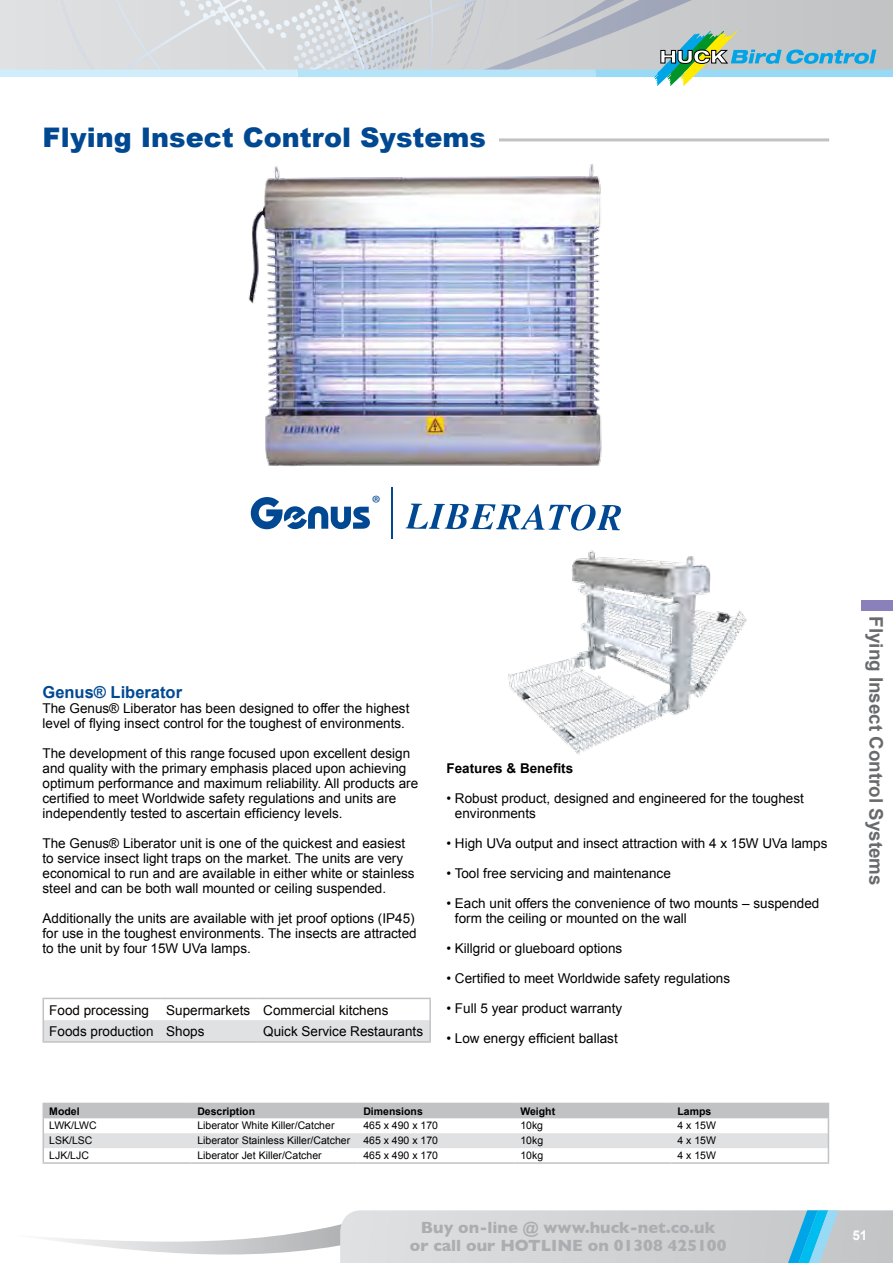
<style>
.page{position:relative;width:893px;height:1263px;background:#fff}
.page>*{position:absolute;margin:0;border:0;box-sizing:border-box;transform-origin:0 0}
.t1{font:900 27px "Arial";color:#004992}
.t2{font:21px "Myriad Pro";color:#004992}
.t3{font:700 18.75px "Arial";color:#696a6c}
.t4{font:700 16.5px/18px "Gill Sans";color:#acadb0;text-align:center}
.t5{font:700 16.5px "Arial";color:#004992}
.t6{font:13.5px/15px "Arial";color:#000}
.t7{font:700 13.5px "Arial";color:#000}
.t8{font:700 13.5px "Arial";color:#fff}
.t9{font:10.5px "Arial";color:#000}
.t10{font:700 10.5px "Arial";color:#000}
</style>
<div class="page">
<svg style="left:0;top:0;width:893px;height:70px;background:#d7d9da"></svg>
<svg style="left:45px;top:1210px;width:848px;height:53px"></svg>
<div style="left:595px;top:70px;width:298px;height:7px;background:#98daf6"></div>
<div style="left:0;top:70px;width:298px;height:7px;background:#cfedfb"></div>
<svg style="left:53px;top:0;width:823px;height:86px"></svg>
<img style="left:508px;top:550px;width:239px;height:205px">
<svg style="left:405px;top:504px;width:216px;height:27px"></svg>
<hr style="left:391px;top:488px;width:2px;height:51px;background:#004992">
<svg style="left:251px;top:497px;width:119px;height:32px"></svg>
<img style="left:248px;top:164px;width:354px;height:303px">
<hr style="left:257px;top:998px;width:174px;height:1px;background:#c1c2c4">
<hr style="left:429px;top:999px;width:2px;height:21px;background:#c1c2c4">
<svg style="left:43px;top:998px;width:387px;height:43px"></svg>
<hr style="left:429px;top:1020px;width:2px;height:21px;background:#c1c2c4">
<hr style="left:43px;top:1041px;width:117px;height:2px;background:#c1c2c4">
<hr style="left:160px;top:1041px;width:97px;height:2px;background:#c1c2c4">
<hr style="left:257px;top:1041px;width:174px;height:2px;background:#c1c2c4">
<hr style="left:499px;top:138px;width:330px;height:3px;background:#c1c2c4">
<svg style="left:43px;top:1103px;width:786px;height:59px"></svg>
<hr style="left:43px;top:1162px;width:148px;height:2px;background:#c1c2c4">
<hr style="left:191px;top:1162px;width:166px;height:2px;background:#c1c2c4">
<hr style="left:357px;top:1162px;width:157px;height:2px;background:#c1c2c4">
<hr style="left:514px;top:1162px;width:157px;height:2px;background:#c1c2c4">
<hr style="left:671px;top:1162px;width:158px;height:2px;background:#c1c2c4">
<div style="left:861px;top:601px;width:32px;height:10px;background:#8a81bb"></div>
<h1 class="t1" style="left:43px;top:122px;width:445px">Flying Insect Control Systems</h1>
<h2 class="t2" style="left:372px;top:490px;width:10px">®</h2>
<p class="t5" style="left:43px;top:681px;width:141px">Genus® Liberator</p>
<p class="t6" style="left:43px;top:700px;width:368px">The Genus® Liberator has been designed to offer the highest level of flying insect control for the toughest of environments.</p>
<p class="t6" style="left:43px;top:745px;width:377px">The development of this range focused upon excellent design and quality with the primary emphasis placed upon achieving optimum performance and maximum reliability. All products are certified to meet Worldwide safety regulations and units are independently tested to ascertain efficiency levels.</p>
<p class="t6" style="left:43px;top:835px;width:374px">The Genus® Liberator unit is one of the quickest and easiest to service insect light traps on the market. The units are very economical to run and are available in either white or stainless steel and can be both wall mounted or ceiling suspended.</p>
<p class="t6" style="left:43px;top:910px;width:376px">Additionally the units are available with jet proof options (IP45) for use in the toughest environments. The insects are attracted to the unit by four 15W UVa lamps.</p>
<p class="t6" style="left:49px;top:999px;width:341px;line-height:21px;text-indent:117px">Supermarkets Commercial kitchens<br>Foods production Shops</p>
<p class="t6" style="left:49px;top:1002px;width:101px">Food processing</p>
<p class="t6" style="left:263px;top:1023px;width:161px">Quick Service Restaurants</p>
<p class="t7" style="left:446px;top:759px;width:128px">Features &amp; Benefits</p>
<p class="t6" style="left:455px;top:790px;width:350px;text-indent:-8px">• Robust product, designed and engineered for the toughest environments</p>
<p class="t6" style="left:446px;top:835px;width:382px">• High UVa output and insect attraction with 4 x 15W UVa lamps</p>
<p class="t6" style="left:446px;top:865px;width:226px">• Tool free servicing and maintenance</p>
<p class="t6" style="left:455px;top:895px;width:366px;text-indent:-8px">• Each unit offers the convenience of two mounts – suspended form the ceiling or mounted on the wall</p>
<p class="t6" style="left:446px;top:940px;width:177px">• Killgrid or glueboard options</p>
<p class="t6" style="left:446px;top:970px;width:285px">• Certified to meet Worldwide safety regulations</p>
<p class="t6" style="left:446px;top:1000px;width:177px">• Full 5 year product warranty</p>
<p class="t6" style="left:446px;top:1030px;width:173px">• Low energy efficient ballast</p>
<p class="t10" style="left:49px;top:1104px;width:32px">Model</p>
<p class="t10" style="left:197px;top:1104px;width:59px">Description</p>
<p class="t10" style="left:363px;top:1104px;width:61px">Dimensions</p>
<p class="t10" style="left:520px;top:1104px;width:36px">Weight</p>
<p class="t10" style="left:677px;top:1104px;width:35px">Lamps</p>
<p class="t9" style="left:49px;top:1118px;width:49px">LWK/LWC</p>
<p class="t9" style="left:197px;top:1118px;width:139px">Liberator White Killer/Catcher</p>
<p class="t9" style="left:363px;top:1118px;width:76px">465 x 490 x 170</p>
<p class="t9" style="left:520px;top:1118px;width:24px">10kg</p>
<p class="t9" style="left:677px;top:1118px;width:40px">4 x 15W</p>
<p class="t9" style="left:49px;top:1133px;width:45px">LSK/LSC</p>
<p class="t9" style="left:197px;top:1133px;width:242px">Liberator Stainless Killer/Catcher 465 x 490 x 170</p>
<p class="t9" style="left:520px;top:1133px;width:24px">10kg</p>
<p class="t9" style="left:677px;top:1133px;width:40px">4 x 15W</p>
<p class="t9" style="left:49px;top:1148px;width:41px">LJK/LJC</p>
<p class="t9" style="left:197px;top:1148px;width:126px">Liberator Jet Killer/Catcher</p>
<p class="t9" style="left:363px;top:1148px;width:76px">465 x 490 x 170</p>
<p class="t9" style="left:520px;top:1148px;width:24px">10kg</p>
<p class="t9" style="left:677px;top:1148px;width:40px">4 x 15W</p>
<h3 class="t3" style="left:888px;top:616px;width:271px;rotate:90deg">Flying Insect Control Systems</h3>
<p class="t4" style="left:410px;top:1218px;width:318px">Buy on-line @ www.huck-net.co.uk or call our HOTLINE on 01308 425100</p>
<p class="t8" style="left:852px;top:1226px;width:17px">51</p>
</div>
